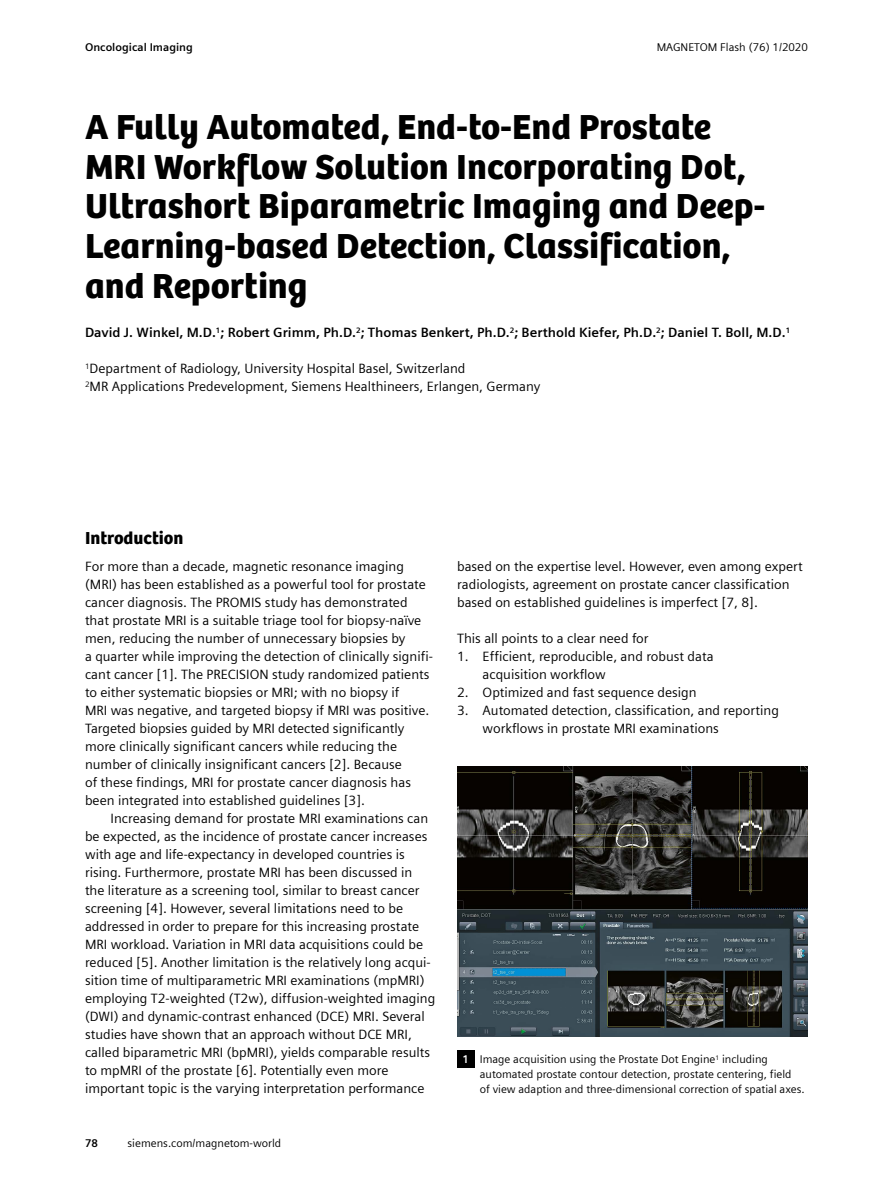
<style>
.page{position:relative;width:893px;height:1191px;background:#fff}
.page>*{position:absolute;margin:0;border:0;box-sizing:border-box;transform-origin:0 0}
.t1{font:36px/39.6px "SH Bree Headline Regular";color:#000}
.t2{font:18px "SH Bree Headline Regular";color:#000}
.t3{font:13.5px/18px "Siemens Sans";color:#000}
.t4{font:700 13.5px "Siemens Sans";color:#000}
.t5{font:11.25px/15px "Siemens Sans";color:#000}
.t6{font:700 11.25px "Siemens Sans";color:#000}
.s1{font-weight:700;color:#fff}
</style>
<div class="page">
<img style="left:457px;top:766px;width:351px;height:270px">
<div style="left:457px;top:1050px;width:17px;height:17px;background:#000"></div>
<p class="t6" style="left:85px;top:39px;width:109px">Oncological Imaging</p>
<p class="t5" style="left:657px;top:39px;width:153px">MAGNETOM Flash (76) 1/2020</p>
<h1 class="t1" style="left:85px;top:106px;width:682px">A Fully Automated, End-to-End Prostate MRI Workflow Solution Incorporating Dot, Ultrashort Biparametric Imaging and Deep-Learning-based Detection, Classification, and Reporting</h1>
<p class="t4" style="left:85px;top:322px;width:707px">David J. Winkel, M.D.<sup>1</sup>; Robert Grimm, Ph.D.<sup>2</sup>; Thomas Benkert, Ph.D.<sup>2</sup>; Berthold Kiefer, Ph.D.<sup>2</sup>; Daniel T. Boll, M.D.<sup>1</sup></p>
<p class="t3" style="left:85px;top:358px;width:457px"><sup>1</sup>Department of Radiology, University Hospital Basel, Switzerland<br><sup>2</sup>MR Applications Predevelopment, Siemens Healthineers, Erlangen, Germany</p>
<h2 class="t2" style="left:85px;top:524px;width:100px">Introduction</h2>
<p class="t3" style="left:85px;top:556px;width:349px">For more than a decade, magnetic resonance imaging (MRI) has been established as a powerful tool for prostate cancer diagnosis. The PROMIS study has demonstrated that prostate MRI is a suitable triage tool for biopsy-naïve men, reducing the number of unnecessary biopsies by<br>a quarter while improving the detection of clinically signifi&shy;cant cancer [1]. The PRECISION study randomized patients to either systematic biopsies or MRI; with no biopsy if<br>MRI was negative, and targeted biopsy if MRI was positive.<br>Targeted biopsies guided by MRI detected significantly more clinically significant cancers while reducing the number of clinically insignificant cancers [2]. Because<br>of these findings, MRI for prostate cancer diagnosis has been integrated into established guidelines [3].</p>
<p class="t3" style="left:85px;top:808px;width:352px;text-indent:26px">Increasing demand for prostate MRI examinations can be expected, as the incidence of prostate cancer increases with age and life-expectancy in developed countries is rising. Furthermore, prostate MRI has been discussed in<br>the literature as a screening tool, similar to breast cancer screening [4]. However, several limitations need to be addressed in order to prepare for this increasing prostate MRI workload. Variation in MRI data acquisitions could be reduced [5]. Another limitation is the relatively long acqui&shy;sition time of multiparametric MRI examinations (mpMRI) employing T2-weighted (T2w), diffusion-weighted imaging (DWI) and dynamic-contrast enhanced (DCE) MRI. Several studies have shown that an approach without DCE MRI, called biparametric MRI (bpMRI), yields comparable results to mpMRI of the prostate [6]. Potentially even more important topic is the varying interpretation performance</p>
<p class="t6" style="left:85px;top:1135px;width:15px">78</p>
<p class="t5" style="left:128px;top:1135px;width:155px">siemens.com/magnetom-world</p>
<p class="t3" style="left:457px;top:556px;width:347px">based on the expertise level. However, even among expert radiologists, agreement on prostate cancer classification based on established guidelines is imperfect [7, 8].</p>
<p class="t3" style="left:457px;top:628px;width:193px">This all points to a clear need for</p>
<p class="t3" style="left:483px;top:646px;width:233px;text-indent:-26px">1. Efficient, reproducible, and robust data acquisition workflow</p>
<p class="t3" style="left:457px;top:682px;width:241px">2. Optimized and fast sequence design</p>
<p class="t3" style="left:483px;top:700px;width:298px;text-indent:-26px">3. Automated detection, classification, and reporting workflows in prostate MRI examinations</p>
<p class="t5" style="left:480px;top:1051px;width:326px;text-indent:-17px"><span class="s1">1</span> Image acquisition using the Prostate Dot Engine<sup>1</sup> including automated prostate contour detection, prostate centering, field<br>of view adaption and three-dimensional correction of spatial axes.</p>
</div>
